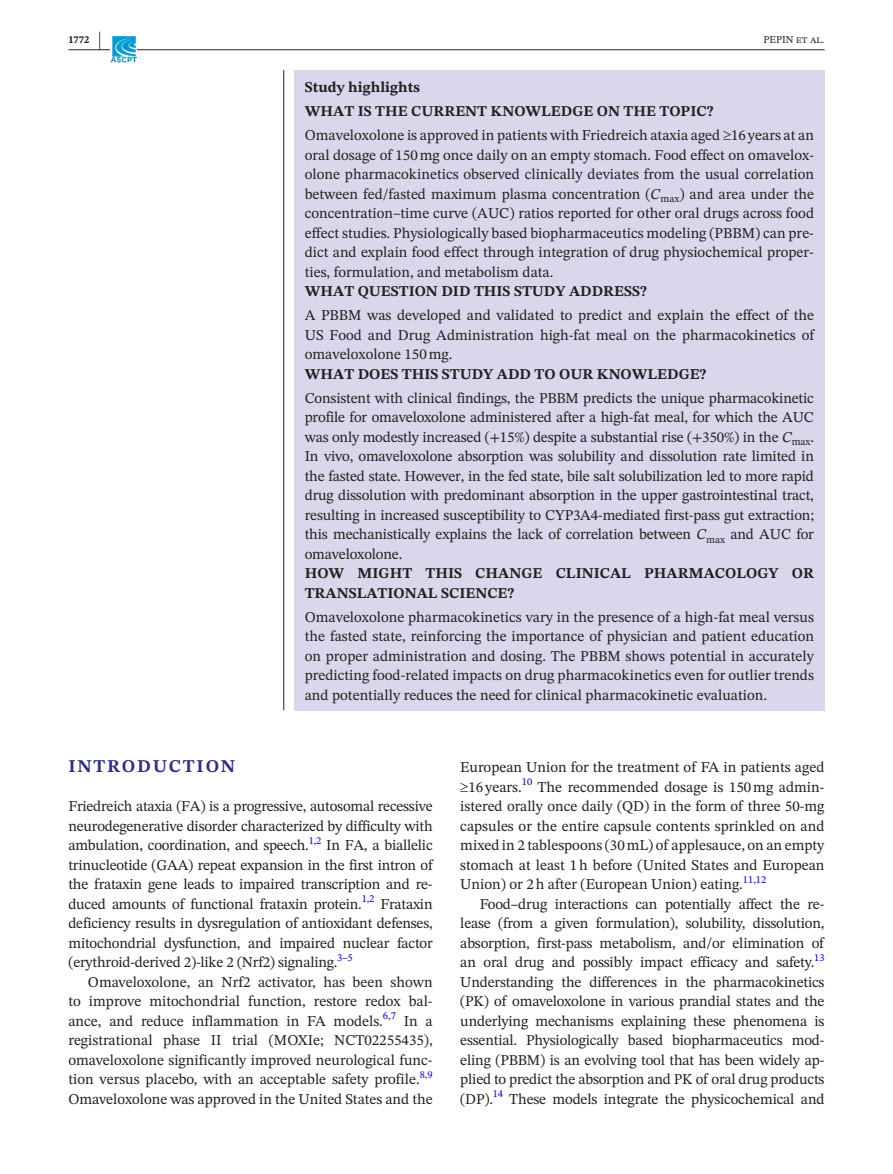
<style>
.page{position:relative;width:893px;height:1174px;background:#fff}
.page>*{position:absolute;margin:0;border:0;box-sizing:border-box;transform-origin:0 0}
.t1{font:700 18px "STIX Two Text";letter-spacing:.1em;color:#2c2d8c}
.t2{font:15px/19.5px "STIX Two Text";color:#231f20;text-align:justify}
.t3{font:700 15px/19.5px "STIX Two Text";color:#231f20}
.t4{font:10.5px "STIX Two Text";letter-spacing:-.005em;color:#00f}
.t5{font:10.5px "STIX Two Text";color:#231f20}
.t6{font:700 10.5px "STIX Two Text";color:#231f20}
.s1{font-size:21px}
.s2{font-weight:700}
.s3{font-style:italic}
.s4{font-family:"STIX"}
</style>
<div class="page">
<hr style="left:68px;top:49px;width:756px;height:1px;background:#231f20">
<img style="left:111px;top:37px;width:25px;height:25px">
<div style="left:294px;top:70px;width:530px;height:640px;background:#d9d7eb"></div>
<hr style="left:283px;top:70px;width:1px;height:640px;background:#231f20">
<p class="t6" style="left:68px;top:32px;width:34px">1772 <span class="s1">|</span></p>
<p class="t5" style="left:763px;top:32px;width:62px">PEPIN et al.</p>
<p class="t2" style="left:305px;top:75px;width:511px;line-height:24px;text-align:left"><span class="s2">Study highlights<br>WHAT IS THE CURRENT KNOWLEDGE ON THE TOPIC?<br></span>Omaveloxolone is approved in patients with Friedreich ataxia aged ≥16 years at an</p>
<p class="t2" style="left:305px;top:145px;width:511px">oral dosage of 150mg once daily on an empty stomach. Food effect on omavelox&shy;olone pharmacokinetics observed clinically deviates from the usual correlation between fed/fasted maximum plasma concentration (<span class="s3">C</span><sub>max</sub>) and area under the concentration–time curve (AUC) ratios reported for other oral drugs across food effect studies. Physiologically based biopharmaceutics modeling (PBBM) can pre&shy;dict and explain food effect through integration of drug physiochemical proper&shy;ties, formulation, and metabolism data.</p>
<p class="t3" style="left:305px;top:282px;width:344px">WHAT QUESTION DID THIS STUDY ADDRESS?</p>
<p class="t2" style="left:305px;top:305px;width:511px">A PBBM was developed and validated to predict and explain the effect of the US Food and Drug Administration high-fat meal on the pharmacokinetics of omaveloxolone 150mg.</p>
<p class="t3" style="left:305px;top:364px;width:403px">WHAT DOES THIS STUDY ADD TO OUR KNOWLEDGE?</p>
<p class="t2" style="left:305px;top:388px;width:511px">Consistent with clinical findings, the PBBM predicts the unique pharmacokinetic profile for omaveloxolone administered after a high-fat meal, for which the AUC was only modestly increased (<span class="s4">+</span>15%) despite a substantial rise (<span class="s4">+</span>350%) in the <span class="s3">C</span><sub>max</sub>.<br>In vivo, omaveloxolone absorption was solubility and dissolution rate limited in the fasted state. However, in the fed state, bile salt solubilization led to more rapid drug dissolution with predominant absorption in the upper gastrointestinal tract, resulting in increased susceptibility to CYP3A4-mediated first-pass gut extraction; this mechanistically explains the lack of correlation between <span class="s3">C</span><sub>max</sub> and AUC for omaveloxolone.</p>
<p class="t3" style="left:305px;top:564px;width:511px">HOW MIGHT THIS CHANGE CLINICAL PHARMACOLOGY OR<br>TRANSLATIONAL SCIENCE?</p>
<p class="t2" style="left:305px;top:607px;width:511px">Omaveloxolone pharmacokinetics vary in the presence of a high-fat meal versus the fasted state, reinforcing the importance of physician and patient education on proper administration and dosing. The PBBM shows potential in accurately predicting food-related impacts on drug pharmacokinetics even for outlier trends and potentially reduces the need for clinical pharmacokinetic evaluation.</p>
<p class="t1" style="left:68px;top:753px;width:168px">INTRODUCTION</p>
<p class="t2" style="left:68px;top:796px;width:366px">Friedreich ataxia (FA) is a progressive, autosomal recessive neurodegenerative disorder characterized by difficulty with ambulation, coordination, and speech.</p>
<p class="t4" style="left:309px;top:832px;width:14px">1,2</p>
<p class="t2" style="left:68px;top:835px;width:366px;text-indent:258px">In FA, a biallelic trinucleotide (GAA) repeat expansion in the first intron of the frataxin gene leads to impaired transcription and re&shy;duced amounts of functional frataxin protein.</p>
<p class="t4" style="left:362px;top:891px;width:14px">1,2</p>
<p class="t2" style="left:68px;top:894px;width:366px;text-indent:312px">Frataxin deficiency results in dysregulation of antioxidant defenses, mitochondrial dysfunction, and impaired nuclear factor (erythroid-derived 2)-like 2 (Nrf2) signaling.</p>
<p class="t4" style="left:337px;top:949px;width:17px">3–5</p>
<p class="t2" style="left:68px;top:972px;width:366px;text-indent:20px">Omaveloxolone, an Nrf2 activator, has been shown to improve mitochondrial function, restore redox bal&shy;ance, and reduce inflammation in FA models.</p>
<p class="t4" style="left:383px;top:1008px;width:14px">6,7</p>
<p class="t2" style="left:68px;top:1011px;width:366px;text-indent:335px">In a registrational phase II trial (MOXIe; NCT02255435), omaveloxolone significantly improved neurological func&shy;tion versus placebo, with an acceptable safety profile.</p>
<p class="t4" style="left:420px;top:1066px;width:14px">8,9</p>
<p class="t2" style="left:68px;top:1089px;width:366px">Omaveloxolone was approved in the United States and the</p>
<p class="t2" style="left:460px;top:757px;width:366px">European Union for the treatment of FA in patients aged ≥16 years.<sup>10</sup> The recommended dosage is 150mg admin&shy;istered orally once daily (QD) in the form of three 50-mg capsules or the entire capsule contents sprinkled on and mixed in 2 tablespoons (30mL) of applesauce, on an empty stomach at least 1h before (United States and European Union) or 2h after (European Union) eating.</p>
<p class="t4" style="left:743px;top:871px;width:25px">11,12</p>
<p class="t2" style="left:460px;top:894px;width:366px;text-indent:20px">Food–drug interactions can potentially affect the re&shy;lease (from a given formulation), solubility, dissolution, absorption, first-pass metabolism, and/or elimination of an oral drug and possibly impact efficacy and safety.</p>
<p class="t4" style="left:814px;top:949px;width:12px">13</p>
<p class="t2" style="left:460px;top:972px;width:366px">Understanding the differences in the pharmacokinetics (PK) of omaveloxolone in various prandial states and the underlying mechanisms explaining these phenomena is essential. Physiologically based biopharmaceutics mod&shy;eling (PBBM) is an evolving tool that has been widely ap&shy;plied to predict the absorption and PK of oral drug products (DP).</p>
<p class="t4" style="left:493px;top:1086px;width:12px">14</p>
<p class="t2" style="left:509px;top:1089px;width:317px">These models integrate the physicochemical and</p>
</div>
